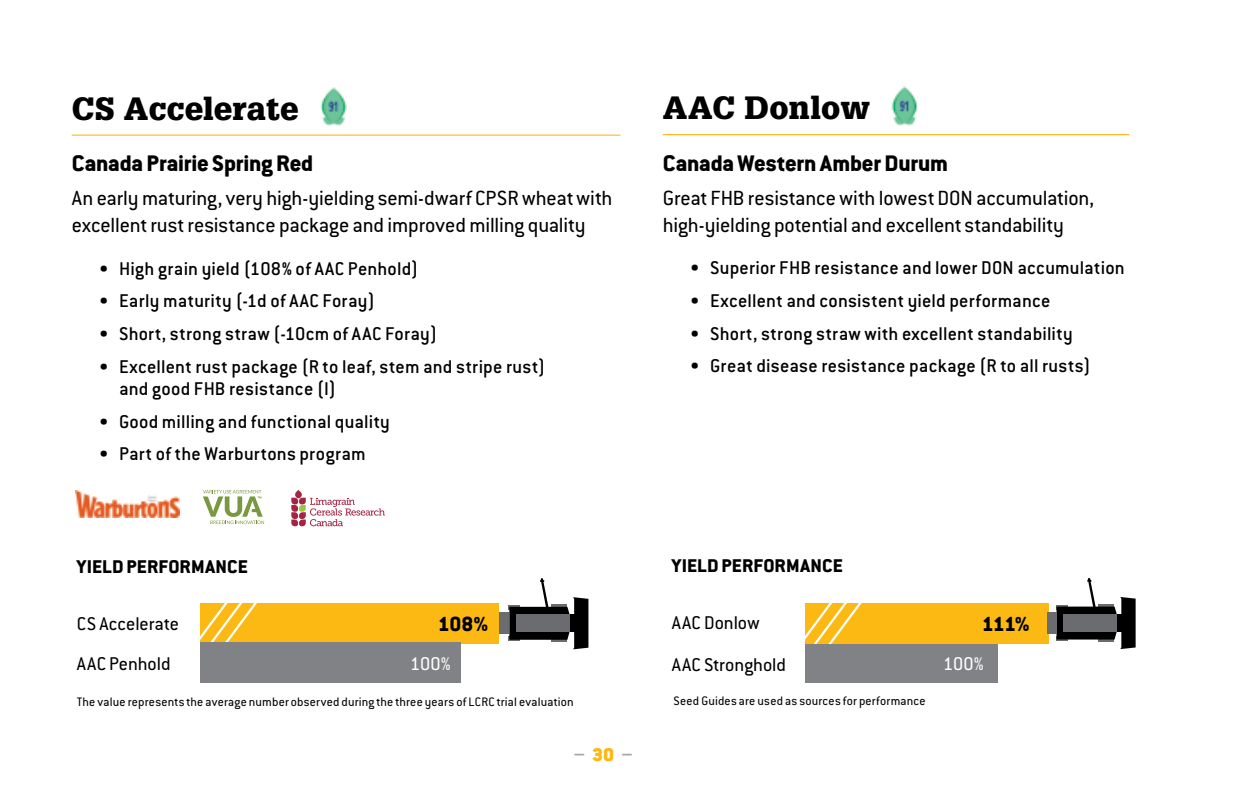
<style>
.page{position:relative;width:1236px;height:790px;background:#fff}
.page>*{position:absolute;margin:0;border:0;box-sizing:border-box;transform-origin:0 0}
.t1{font:900 31.5px "Glypha LT Std";letter-spacing:.015em;color:#000}
.t2{font:800 24.75px "Conduit ITC Pro";letter-spacing:-.01em;color:#000}
.t3{font:22.5px/27px "Conduit ITC Pro";letter-spacing:-.005em;color:#000}
.t4{font:800 22.5px "Conduit ITC Pro";letter-spacing:-.025em;color:#000}
.t5{font:500 20.25px/22.5px "Conduit ITC Pro";letter-spacing:.01em;color:#000}
.t6{font:20.25px/40.3px "Conduit ITC Pro";letter-spacing:.005em;color:#000}
.t7{font:800 20.25px "Conduit ITC Pro";letter-spacing:.01em;color:#000}
.t8{font:20.25px "Conduit ITC Pro";color:#fff}
.t9{font:700 20.25px "Conduit ITC Pro";color:#a7a9ac}
.t10{font:13.5px "Conduit ITC Pro";letter-spacing:.015em;color:#000}
.s1{font-weight:900;color:#fdb913}
</style>
<div class="page">
<hr style="left:72px;top:135px;width:548px;height:1px;background:#fdb913">
<img style="left:320px;top:87px;width:27px;height:39px">
<div style="left:201px;top:603px;width:298px;height:41px;background:#fdb913"></div>
<svg style="left:201px;top:603px;width:63px;height:40px"></svg>
<div style="left:805px;top:642px;width:193px;height:41px;background:#808285"></div>
<div style="left:805px;top:603px;width:243px;height:41px;background:#fdb913"></div>
<svg style="left:805px;top:603px;width:57px;height:41px"></svg>
<div style="left:201px;top:643px;width:260px;height:40px;background:#808285"></div>
<hr style="left:508px;top:606px;width:12px;height:4px;background:#6b6c6f">
<div style="left:508px;top:636px;width:12px;height:5px;background:#6b6c6f"></div>
<div style="left:499px;top:612px;width:10px;height:22px;background:#6b6c6f"></div>
<svg style="left:509px;top:578px;width:79px;height:71px"></svg>
<svg style="left:203px;top:490px;width:61px;height:34px"></svg>
<svg style="left:291px;top:490px;width:94px;height:36px"></svg>
<img style="left:75px;top:490px;width:104px;height:27px">
<hr style="left:662px;top:134px;width:467px;height:1px;background:#fdb913">
<img style="left:891px;top:86px;width:27px;height:40px">
<div style="left:1046px;top:611px;width:10px;height:22px;background:#6b6c6f"></div>
<svg style="left:1056px;top:578px;width:79px;height:71px"></svg>
<h1 class="t1" style="left:72px;top:89px;width:228px">CS Accelerate</h1>
<p class="t2" style="left:72px;top:149px;width:243px">Canada Prairie Spring Red</p>
<p class="t3" style="left:72px;top:185px;width:542px">An early maturing, very high-yielding semi-dwarf CPSR wheat with excellent rust resistance package and improved milling quality</p>
<p class="t5" style="left:99px;top:257px;width:321px">• High grain yield (108% of AAC Penhold)</p>
<p class="t5" style="left:99px;top:290px;width:278px">• Early maturity (-1d of AAC Foray)</p>
<p class="t5" style="left:99px;top:322px;width:340px">• Short, strong straw (-10cm of AAC Foray)</p>
<p class="t5" style="left:119px;top:355px;width:428px;text-indent:-20px">• Excellent rust package (R to leaf, stem and stripe rust) and good FHB resistance (I)</p>
<p class="t5" style="left:99px;top:410px;width:293px">• Good milling and functional quality</p>
<p class="t5" style="left:99px;top:443px;width:268px">• Part of the Warburtons program</p>
<h1 class="t1" style="left:662px;top:89px;width:209px">AAC Donlow</h1>
<p class="t2" style="left:662px;top:148px;width:286px">Canada Western Amber Durum</p>
<p class="t3" style="left:662px;top:184px;width:432px">Great FHB resistance with lowest DON accumulation, high-yielding potential and excellent standability</p>
<p class="t5" style="left:689px;top:257px;width:436px">• Superior FHB resistance and lower DON accumulation</p>
<p class="t5" style="left:689px;top:289px;width:362px">• Excellent and consistent yield performance</p>
<p class="t5" style="left:689px;top:322px;width:384px">• Short, strong straw with excellent standability</p>
<p class="t5" style="left:689px;top:355px;width:402px">• Great disease resistance package (R to all rusts)</p>
<p class="t7" style="left:77px;top:554px;width:173px">YIELD PERFORMANCE</p>
<p class="t7" style="left:671px;top:554px;width:173px">YIELD PERFORMANCE</p>
<p class="t6" style="left:77px;top:603px;width:104px">CS Accelerate<br>AAC Penhold</p>
<p class="t4" style="left:438px;top:611px;width:52px">108%</p>
<p class="t8" style="left:410px;top:652px;width:42px">100%</p>
<p class="t10" style="left:77px;top:694px;width:498px">The value represents the average number observed during the three years of LCRC trial evaluation</p>
<p class="t6" style="left:671px;top:602px;width:116px;line-height:41.6px">AAC Donlow<br>AAC Stronghold</p>
<p class="t10" style="left:673px;top:693px;width:254px">Seed Guides are used as sources for performance</p>
<p class="t4" style="left:981px;top:610px;width:49px">111%</p>
<p class="t8" style="left:943px;top:652px;width:42px">100%</p>
<p class="t9" style="left:573px;top:743px;width:61px">– <span class="s1">30</span> –</p>
</div>
